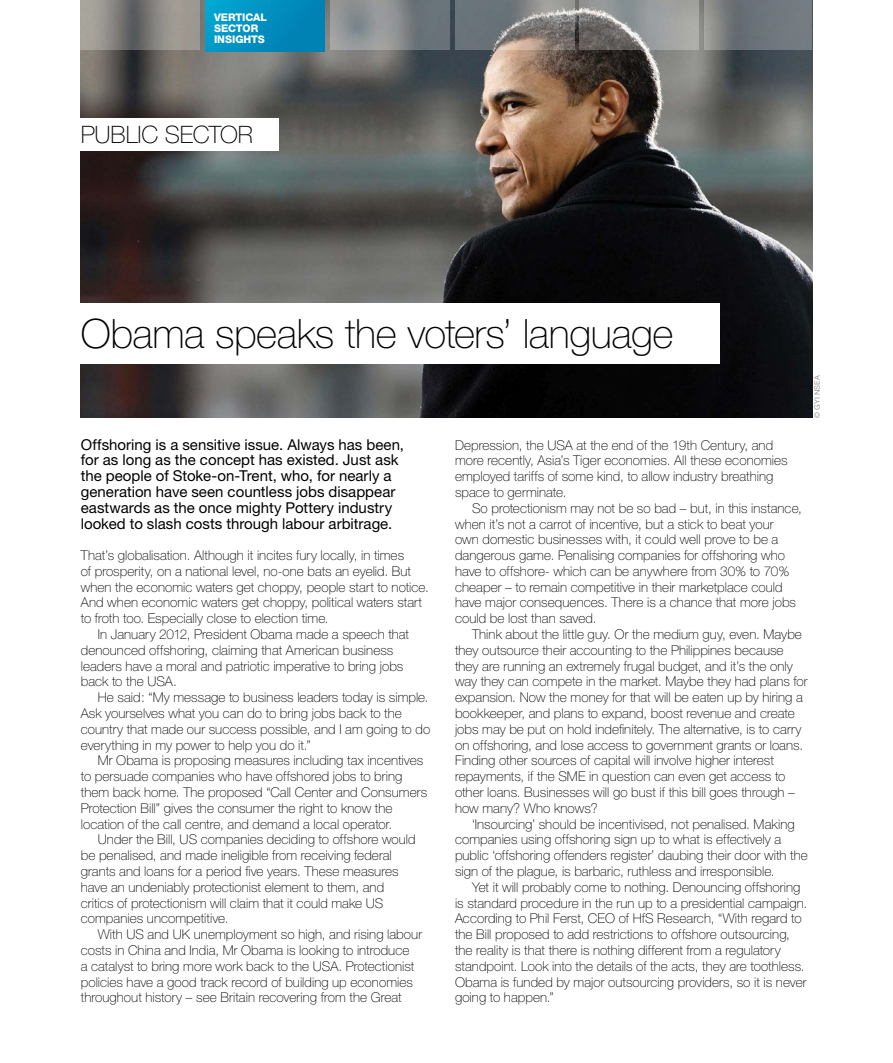
<style>
.page{position:relative;width:893px;height:1063px;background:#fff}
.page>*{position:absolute;margin:0;border:0;box-sizing:border-box;transform-origin:0 0}
.t1{font:100 40.5px "Helvetica Neue";letter-spacing:-.01em;color:#000}
.t2{font:100 24px "Helvetica Neue";letter-spacing:-.01em;color:#000}
.t3{font:15px/15.8px "Helvetica Neue";color:#000}
.t4{font:100 13.5px/15.8px "Helvetica Neue";letter-spacing:.005em;color:#000}
.t5{font:800 10.5px/10.6px "Helvetica Neue";letter-spacing:-.005em;color:#fff}
.t6{font:7.5px "Helvetica Neue";letter-spacing:.02em;color:#939598}
</style>
<div class="page">
<img style="left:81px;top:0;width:731px;height:418px">
<div style="left:77px;top:304px;width:643px;height:60px;background:#fff"></div>
<div style="left:77px;top:118px;width:202px;height:33px;background:#fff"></div>
<svg style="left:81px;top:0;width:119px;height:50px;background:#8b8884"></svg>
<svg style="left:330px;top:0;width:119px;height:50px;background:#83888c"></svg>
<svg style="left:455px;top:0;width:119px;height:50px;background:#808081"></svg>
<svg style="left:580px;top:0;width:119px;height:50px;background:#929392"></svg>
<svg style="left:704px;top:0;width:108px;height:50px;background:#747a7e"></svg>
<div style="left:206px;top:0;width:119px;height:51px;background:linear-gradient(to right,#00a0cd,#007db2)"></div>
<p class="t5" style="left:214px;top:12px;width:54px">vertical sector insights</p>
<h2 class="t2" style="left:81px;top:121px;width:174px">PUBLIC SECTOR</h2>
<h1 class="t1" style="left:81px;top:311px;width:594px">Obama speaks the voters’ language</h1>
<p class="t6" style="left:813px;top:418px;width:44px;rotate:-90deg">© GYI NSEA</p>
<p class="t3" style="left:81px;top:436px;width:325px">Offshoring is a sensitive issue. Always has been, for as long as the concept has existed. Just ask the people of Stoke‑on‑Trent, who, for nearly a generation have seen countless jobs disappear eastwards as the once mighty Pottery industry looked to slash costs through labour arbitrage.</p>
<p class="t4" style="left:81px;top:547px;width:350px">That’s globalisation. Although it incites fury locally, in times<br>of prosperity, on a national level, no-one bats an eyelid. But when the economic waters get choppy, people start to notice.<br>And when economic waters get choppy, political waters start to froth too. Especially close to election time.</p>
<p class="t4" style="left:81px;top:626px;width:330px;text-indent:17px">In January 2012, President Obama made a speech that denounced offshoring, claiming that American business leaders have a moral and patriotic imperative to bring jobs back to the USA.</p>
<p class="t4" style="left:81px;top:690px;width:351px;text-indent:17px">He said: “My message to business leaders today is simple.<br>Ask yourselves what you can do to bring jobs back to the country that made our success possible, and I am going to do everything in my power to help you do it.”</p>
<p class="t4" style="left:81px;top:753px;width:348px;text-indent:17px">Mr Obama is proposing measures including tax incentives to persuade companies who have offshored jobs to bring them back home. The proposed “Call Center and Consumers Protection Bill” gives the consumer the right to know the location of the call centre, and demand a local operator.</p>
<p class="t4" style="left:81px;top:832px;width:336px;text-indent:17px">Under the Bill, US companies deciding to offshore would be penalised, and made ineligible from receiving federal grants and loans for a period five years. These measures have an undeniably protectionist element to them, and critics of protectionism will claim that it could make US companies uncompetitive.</p>
<p class="t4" style="left:81px;top:926px;width:343px;text-indent:17px">With US and UK unemployment so high, and rising labour costs in China and India, Mr Obama is looking to introduce<br>a catalyst to bring more work back to the USA. Protectionist policies have a good track record of building up economies throughout history – see Britain recovering from the Great</p>
<p class="t4" style="left:455px;top:437px;width:334px">Depression, the USA at the end of the 19th Century, and more recently, Asia’s Tiger economies. All these economies employed tariffs of some kind, to allow industry breathing space to germinate.</p>
<p class="t4" style="left:455px;top:500px;width:349px;text-indent:17px">So protectionism may not be so bad – but, in this instance, when it’s not a carrot of incentive, but a stick to beat your<br>own domestic businesses with, it could well prove to be a dangerous game. Penalising companies for offshoring who have to offshore- which can be anywhere from 30% to 70% cheaper – to remain competitive in their marketplace could have major consequences. There is a chance that more jobs could be lost than saved.</p>
<p class="t4" style="left:455px;top:626px;width:354px;text-indent:17px">Think about the little guy. Or the medium guy, even. Maybe they outsource their accounting to the Philippines because they are running an extremely frugal budget, and it’s the only way they can compete in the market. Maybe they had plans for expansion. Now the money for that will be eaten up by hiring a bookkeeper, and plans to expand, boost revenue and create jobs may be put on hold indefinitely. The alternative, is to carry on offshoring, and lose access to government grants or loans.<br>Finding other sources of capital will involve higher interest repayments, if the SME in question can even get access to other loans. Businesses will go bust if this bill goes through – how many? Who knows?</p>
<p class="t4" style="left:455px;top:816px;width:354px;text-indent:17px">‘Insourcing’ should be incentivised, not penalised. Making companies using offshoring sign up to what is effectively a public ‘offshoring offenders register’ daubing their door with the sign of the plague, is barbaric, ruthless and irresponsible.</p>
<p class="t4" style="left:455px;top:879px;width:354px;text-indent:17px">Yet it will probably come to nothing. Denouncing offshoring is standard procedure in the run up to a presidential campaign.<br>According to Phil Ferst, CEO of HfS Research, “With regard to the Bill proposed to add restrictions to offshore outsourcing, the reality is that there is nothing different from a regulatory standpoint. Look into the details of the acts, they are toothless.<br>Obama is funded by major outsourcing providers, so it is never going to happen.”</p>
</div>
